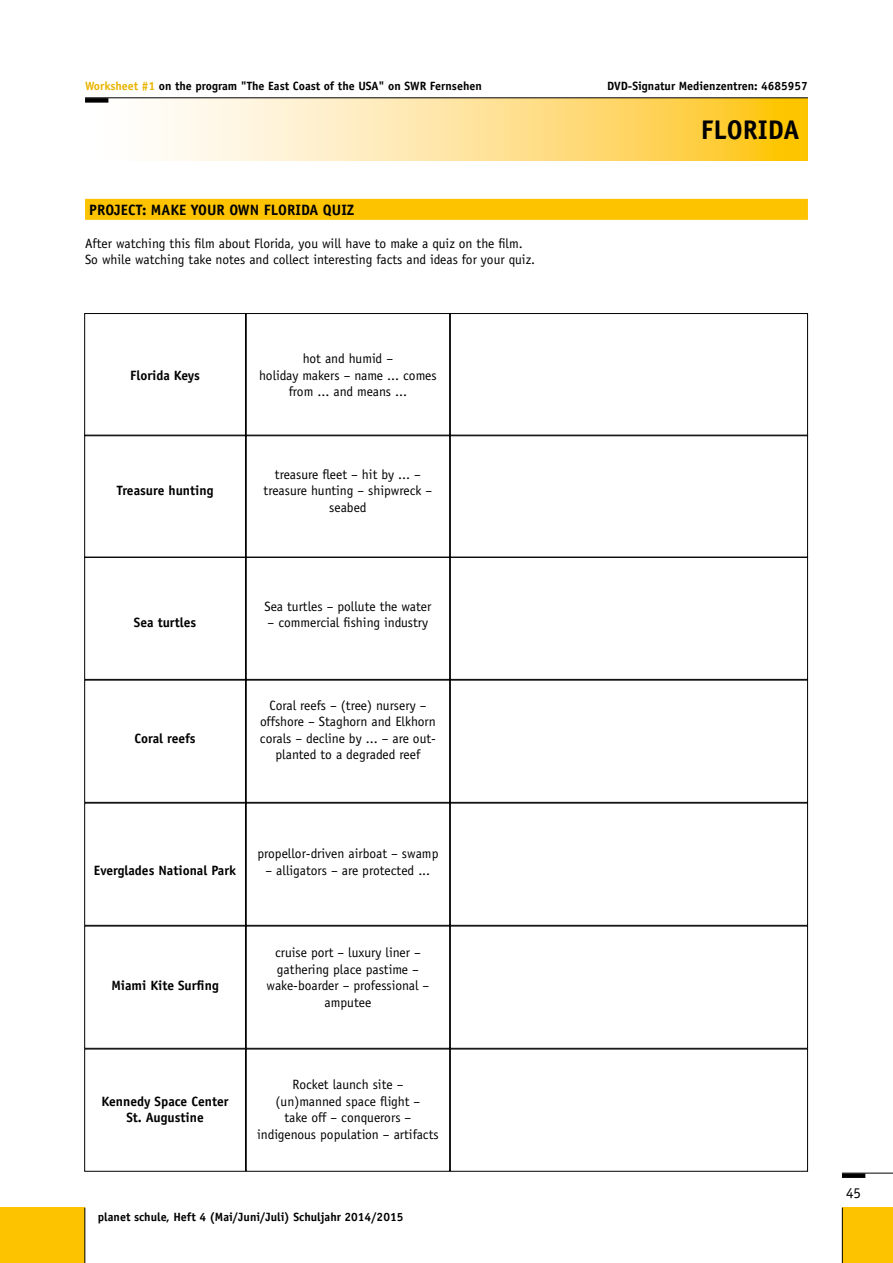
<style>
.page{position:relative;width:893px;height:1263px;background:#fff}
.page>*{position:absolute;margin:0;border:0;box-sizing:border-box;transform-origin:0 0}
.t1{font:700 27px "Officina Sans Std";color:#000}
.t2{font:700 15px "Officina Sans Std";color:#000}
.t3{font:15px "Officina Sans Std";color:#000}
.t4{font:13.5px/16.5px "Officina Sans Std";color:#000;text-align:center}
.t5{font:700 13.5px/16.5px "Officina Sans Std";color:#000;text-align:center}
.t6{font:700 12px "Officina Sans Std";color:#000}
.s1{color:#e9b500}
</style>
<div class="page">
<div style="left:842px;top:1208px;width:51px;height:55px;background:#fdc300"></div>
<div style="left:0;top:1208px;width:85px;height:55px;background:#fdc300"></div>
<hr style="left:842px;top:1173px;width:51px;height:1px;background:#000">
<div style="left:842px;top:1173px;width:23px;height:5px;background:#000"></div>
<hr style="left:842px;top:1208px;width:1px;height:55px;background:#000">
<hr style="left:84px;top:1208px;width:1px;height:55px;background:#000">
<svg style="left:108px;top:99px;width:700px;height:62px;background:#fee398"></svg>
<hr style="left:85px;top:97px;width:723px;height:1px;background:#000">
<div style="left:85px;top:98px;width:23px;height:5px;background:#000"></div>
<div style="left:85px;top:199px;width:723px;height:21px;background:#fdc300"></div>
<div style="left:84px;top:313px;width:162px;height:123px;border:1px solid #000"></div>
<div style="left:84px;top:435px;width:162px;height:123px;border:1px solid #000"></div>
<div style="left:84px;top:557px;width:162px;height:123px;border:1px solid #000"></div>
<div style="left:84px;top:680px;width:162px;height:123px;border:1px solid #000"></div>
<div style="left:84px;top:803px;width:162px;height:123px;border:1px solid #000"></div>
<div style="left:84px;top:926px;width:162px;height:123px;border:1px solid #000"></div>
<div style="left:84px;top:1049px;width:162px;height:123px;border:1px solid #000"></div>
<div style="left:246px;top:313px;width:204px;height:123px;border:1px solid #000"></div>
<div style="left:246px;top:435px;width:204px;height:123px;border:1px solid #000"></div>
<div style="left:246px;top:557px;width:204px;height:123px;border:1px solid #000"></div>
<div style="left:246px;top:680px;width:204px;height:123px;border:1px solid #000"></div>
<div style="left:246px;top:803px;width:204px;height:123px;border:1px solid #000"></div>
<div style="left:246px;top:926px;width:204px;height:123px;border:1px solid #000"></div>
<div style="left:246px;top:1049px;width:204px;height:123px;border:1px solid #000"></div>
<div style="left:450px;top:313px;width:358px;height:123px;border:1px solid #000"></div>
<div style="left:450px;top:435px;width:358px;height:123px;border:1px solid #000"></div>
<div style="left:450px;top:557px;width:358px;height:123px;border:1px solid #000"></div>
<div style="left:450px;top:680px;width:358px;height:123px;border:1px solid #000"></div>
<div style="left:450px;top:803px;width:358px;height:123px;border:1px solid #000"></div>
<div style="left:450px;top:926px;width:358px;height:123px;border:1px solid #000"></div>
<div style="left:450px;top:1049px;width:358px;height:123px;border:1px solid #000"></div>
<p class="t6" style="left:85px;top:78px;width:398px"><span class="s1">Worksheet #1</span> on the program "The East Coast of the USA" on SWR Fernsehen</p>
<p class="t6" style="left:607px;top:78px;width:202px">DVD-Signatur Medienzentren: 4685957</p>
<p class="t2" style="left:89px;top:200px;width:267px">PROJECT: MAKE YOUR OWN FLORIDA QUIZ</p>
<p class="t4" style="left:85px;top:235px;width:452px;text-align:left">After watching this film about Florida, you will have to make a quiz on the film.<br>So while watching take notes and collect interesting facts and ideas for your quiz.</p>
<p class="t5" style="left:130px;top:367px;width:71px">Florida Keys</p>
<p class="t5" style="left:117px;top:482px;width:98px">Treasure hunting</p>
<p class="t4" style="left:259px;top:350px;width:179px">hot and humid –<br>holiday makers – name ... comes from ... and means ...</p>
<p class="t4" style="left:264px;top:466px;width:170px">treasure fleet – hit by ... – treasure hunting – shipwreck – seabed</p>
<p class="t5" style="left:134px;top:614px;width:64px">Sea turtles</p>
<p class="t5" style="left:134px;top:730px;width:63px">Coral reefs</p>
<p class="t4" style="left:264px;top:598px;width:169px">Sea turtles – pollute the water</p>
<p class="t4" style="left:268px;top:614px;width:162px">– commercial fishing industry</p>
<p class="t4" style="left:260px;top:697px;width:177px">Coral reefs – (tree) nursery – offshore – Staghorn and Elkhorn corals – decline by ... – are out&shy;planted to a degraded reef</p>
<p class="t5" style="left:94px;top:862px;width:144px">Everglades National Park</p>
<p class="t4" style="left:257px;top:845px;width:183px">propellor-driven airboat – swamp</p>
<p class="t4" style="left:266px;top:862px;width:166px">– alligators – are protected ...</p>
<p class="t5" style="left:111px;top:977px;width:109px">Miami Kite Surfing</p>
<p class="t4" style="left:267px;top:944px;width:164px">cruise port – luxury liner – gathering place pastime – wake-boarder – professional – amputee</p>
<p class="t5" style="left:102px;top:1093px;width:128px">Kennedy Space Center<br>St. Augustine</p>
<p class="t4" style="left:257px;top:1076px;width:183px">Rocket launch site –<br>(un)manned space flight –<br>take off – conquerors – indigenous population – artifacts</p>
<p class="t6" style="left:98px;top:1209px;width:307px">planet schule, Heft 4 (Mai/Juni/Juli) Schuljahr 2014/2015</p>
<h1 class="t1" style="left:701px;top:113px;width:100px">FLORIDA</h1>
<p class="t3" style="left:846px;top:1184px;width:16px">45</p>
</div>
